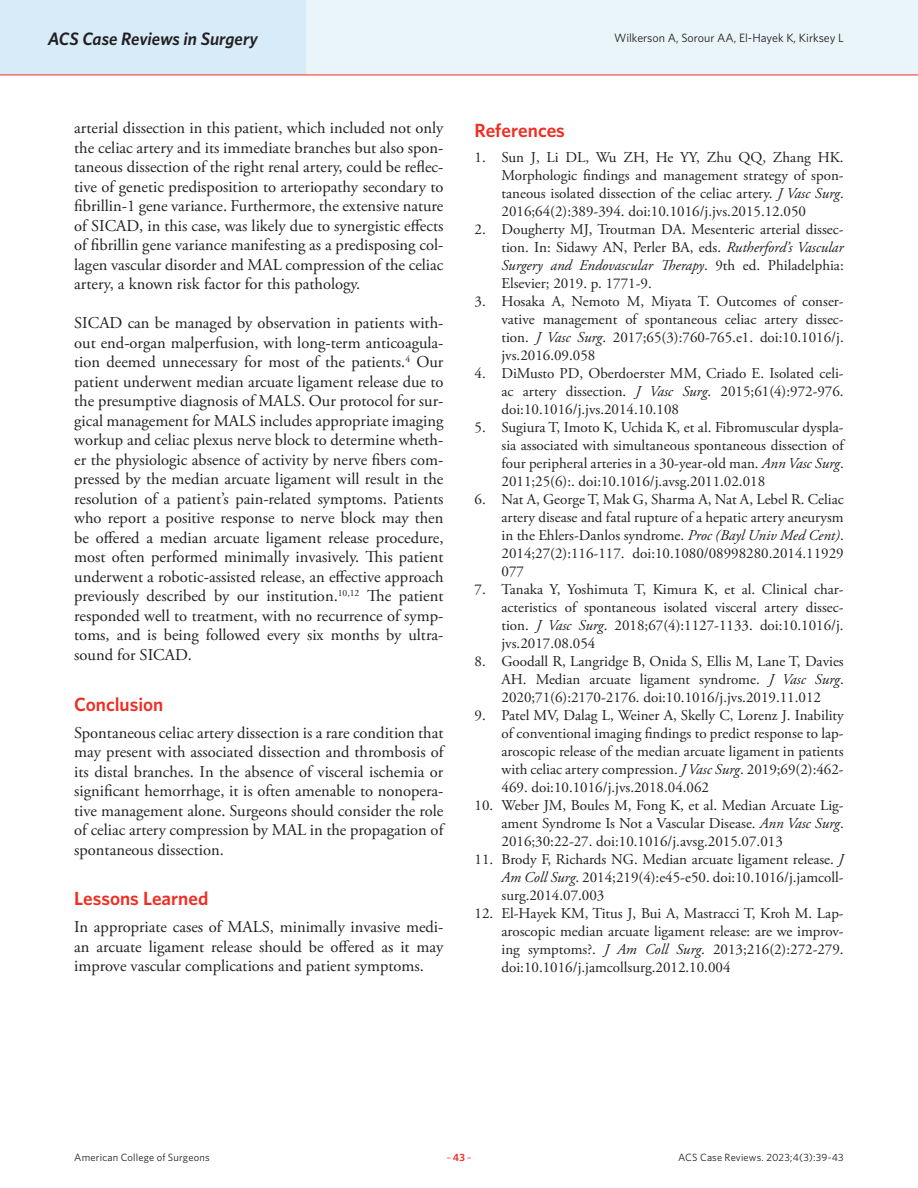
<style>
.page{position:relative;width:918px;height:1188px;background:#fff}
.page>*{position:absolute;margin:0;border:0;box-sizing:border-box;transform-origin:0 0}
.Article_Subhead{font:600 19.2px "Whitney";color:#ee2e22}
.t1{font:italic 600 18px "Whitney";letter-spacing:-.005em;color:#231f20}
.Article_Body_no_indent{font:16.5px/19.5px "Adobe Garamond Pro";color:#231f20;text-align:justify}
.t2{font:15px/18px "Adobe Garamond Pro";color:#231f20;text-align:justify}
.t3{font:12px "Whitney";color:#231f20}
.t4{font:10.5px "Whitney";letter-spacing:.02em;color:#231f20}
.t5{font:10.5px "Whitney";color:#ee2e22}
.s1{font-style:italic}
.s2{font-weight:600}
</style>
<div class="page">
<div style="left:0;top:0;width:918px;height:75px;background:#eaf5fb"></div>
<div style="left:0;top:0;width:306px;height:75px;background:#d7ebf8"></div>
<hr style="left:0;top:75px;width:918px;height:1px;background:#ee2e22">
<p class="t1" style="left:48px;top:26px;width:212px">ACS Case Reviews in Surgery</p>
<p class="t3" style="left:614px;top:30px;width:231px">Wilkerson A, Sorour AA, El-Hayek K, Kirksey L</p>
<p class="Article_Body_no_indent" style="left:74px;top:119px;width:371px">arterial dissection in this patient, which included not only the celiac artery and its immediate branches but also spon&shy;taneous dissection of the right renal artery, could be reflec&shy;tive of genetic predisposition to arteriopathy secondary to fibrillin-1 gene variance. Furthermore, the extensive nature of SICAD, in this case, was likely due to synergistic effects of fibrillin gene variance manifesting as a predisposing col&shy;lagen vascular disorder and MAL compression of the celiac artery, a known risk factor for this pathology.</p>
<p class="Article_Body_no_indent" style="left:74px;top:314px;width:371px">SICAD can be managed by observation in patients with&shy;out end-organ malperfusion, with long-term anticoagula&shy;tion deemed unnecessary for most of the patients.<sup>4</sup> Our patient underwent median arcuate ligament release due to the presumptive diagnosis of MALS. Our protocol for sur&shy;gical management for MALS includes appropriate imaging workup and celiac plexus nerve block to determine wheth&shy;er the physiologic absence of activity by nerve fibers com&shy;pressed by the median arcuate ligament will result in the resolution of a patient’s pain-related symptoms. Patients who report a positive response to nerve block may then be offered a median arcuate ligament release procedure, most often performed minimally invasively. This patient underwent a robotic-assisted release, an effective approach previously described by our institution.<sup>10,12</sup> The patient responded well to treatment, with no recurrence of symp&shy;toms, and is being followed every six months by ultra&shy;sound for SICAD.</p>
<p class="Article_Subhead" style="left:74px;top:691px;width:91px">Conclusion</p>
<p class="Article_Body_no_indent" style="left:74px;top:723px;width:371px">Spontaneous celiac artery dissection is a rare condition that may present with associated dissection and thrombosis of its distal branches. In the absence of visceral ischemia or significant hemorrhage, it is often amenable to nonopera&shy;tive management alone. Surgeons should consider the role of celiac artery compression by MAL in the propagation of spontaneous dissection.</p>
<p class="Article_Subhead" style="left:74px;top:886px;width:136px">Lessons Learned</p>
<p class="Article_Body_no_indent" style="left:74px;top:918px;width:371px">In appropriate cases of MALS, minimally invasive medi&shy;an arcuate ligament release should be offered as it may improve vascular complications and patient symptoms.</p>
<p class="Article_Subhead" style="left:475px;top:117px;width:92px">References</p>
<p class="t2" style="left:502px;top:149px;width:344px;text-indent:-27px">1. Sun J, Li DL, Wu ZH, He YY, Zhu QQ, Zhang HK.<br>Morphologic findings and management strategy of spon&shy;taneous isolated dissection of the celiac artery. <span class="s1">J Vasc Surg</span>.<br>2016;64(2):389-394. doi:10.1016/j.jvs.2015.12.050</p>
<p class="t2" style="left:502px;top:221px;width:344px;text-indent:-27px">2. Dougherty MJ, Troutman DA. Mesenteric arterial dissec&shy;tion. In: Sidawy AN, Perler BA, eds. <span class="s1">Rutherford’s Vascular Surgery and Endovascular Therapy</span>. 9th ed. Philadelphia:<br>Elsevier; 2019. p. 1771-9.</p>
<p class="t2" style="left:502px;top:293px;width:344px;text-indent:-27px">3. Hosaka A, Nemoto M, Miyata T. Outcomes of conser&shy;vative management of spontaneous celiac artery dissec&shy;tion. <span class="s1">J Vasc Surg</span>. 2017;65(3):760-765.e1. doi:10.1016/j. jvs.2016.09.058</p>
<p class="t2" style="left:502px;top:365px;width:344px;text-indent:-27px">4. DiMusto PD, Oberdoerster MM, Criado E. Isolated celi&shy;ac artery dissection. <span class="s1">J Vasc Surg</span>. 2015;61(4):972-976. doi:10.1016/j.jvs.2014.10.108</p>
<p class="t2" style="left:502px;top:419px;width:344px;text-indent:-27px">5. Sugiura T, Imoto K, Uchida K, et al. Fibromuscular dyspla&shy;sia associated with simultaneous spontaneous dissection of four peripheral arteries in a 30-year-old man. <span class="s1">Ann Vasc Surg</span>.<br>2011;25(6):. doi:10.1016/j.avsg.2011.02.018</p>
<p class="t2" style="left:502px;top:491px;width:344px;text-indent:-27px">6. Nat A, George T, Mak G, Sharma A, Nat A, Lebel R. Celiac artery disease and fatal rupture of a hepatic artery aneurysm in the Ehlers-Danlos syndrome. <span class="s1">Proc (Bayl Univ Med Cent)</span>.<br>2014;27(2):116-117. doi:10.1080/08998280.2014.11929<br>077</p>
<p class="t2" style="left:502px;top:581px;width:344px;text-indent:-27px">7. Tanaka Y, Yoshimuta T, Kimura K, et al. Clinical char&shy;acteristics of spontaneous isolated visceral artery dissec&shy;tion. <span class="s1">J Vasc Surg</span>. 2018;67(4):1127-1133. doi:10.1016/j. jvs.2017.08.054</p>
<p class="t2" style="left:502px;top:653px;width:344px;text-indent:-27px">8. Goodall R, Langridge B, Onida S, Ellis M, Lane T, Davies AH. Median arcuate ligament syndrome. <span class="s1">J Vasc Surg</span>.<br>2020;71(6):2170-2176. doi:10.1016/j.jvs.2019.11.012</p>
<p class="t2" style="left:502px;top:707px;width:344px;text-indent:-27px">9. Patel MV, Dalag L, Weiner A, Skelly C, Lorenz J. Inability of conventional imaging findings to predict response to lap&shy;aroscopic release of the median arcuate ligament in patients with celiac artery compression. <span class="s1">J Vasc Surg</span>. 2019;69(2):462- 469. doi:10.1016/j.jvs.2018.04.062</p>
<p class="t2" style="left:502px;top:797px;width:344px;text-indent:-27px">10. Weber JM, Boules M, Fong K, et al. Median Arcuate Lig&shy;ament Syndrome Is Not a Vascular Disease. <span class="s1">Ann Vasc Surg</span>.<br>2016;30:22-27. doi:10.1016/j.avsg.2015.07.013</p>
<p class="t2" style="left:502px;top:851px;width:344px;text-indent:-27px">11. Brody F, Richards NG. Median arcuate ligament release. <span class="s1">J Am Coll Surg</span>. 2014;219(4):e45-e50. doi:10.1016/j.jamcoll&shy;surg.2014.07.003</p>
<p class="t2" style="left:502px;top:905px;width:344px;text-indent:-27px">12. El-Hayek KM, Titus J, Bui A, Mastracci T, Kroh M. Lap&shy;aroscopic median arcuate ligament release: are we improv&shy;ing symptoms?. <span class="s1">J Am Coll Surg</span>. 2013;216(2):272-279. doi:10.1016/j.jamcollsurg.2012.10.004</p>
<p class="t4" style="left:74px;top:1150px;width:137px">American College of Surgeons</p>
<p class="t5" style="left:446px;top:1150px;width:27px">–<span class="s2">43</span>–</p>
<p class="t4" style="left:678px;top:1150px;width:167px">ACS Case Reviews. 2023;4(3):39-43</p>
</div>
